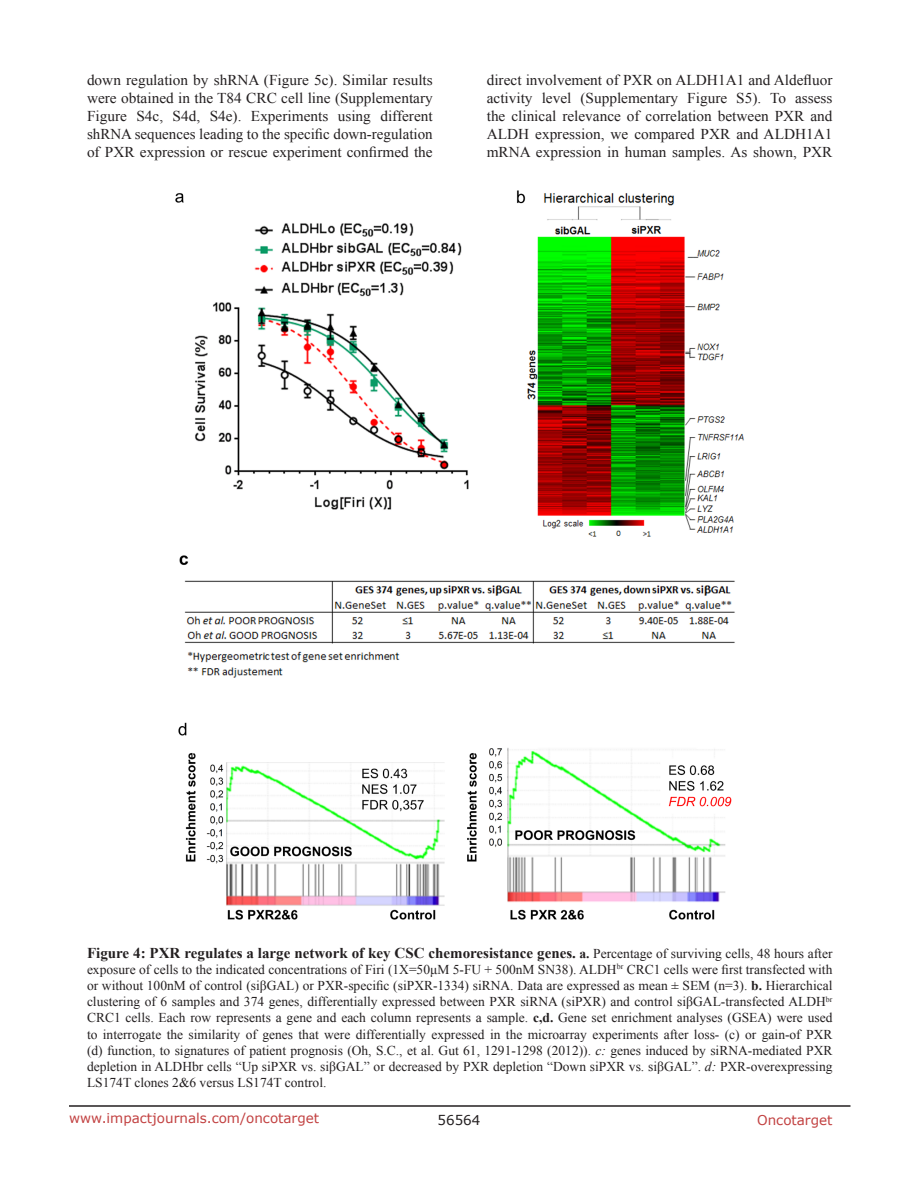
<style>
.page{position:relative;width:918px;height:1188px;background:#fff}
.page>*{position:absolute;margin:0;border:0;box-sizing:border-box;transform-origin:0 0}
.BodyText{font:15px/18px "Times New Roman";color:#231f20;text-align:justify}
.figuretext{font:700 15px "Times New Roman";color:#231f20}
.figuretext-2{font:13.5px/16.2px "Times New Roman";color:#231f20;text-align:justify}
.t1{font:13.5px "Verdana";color:#c24141}
.t2{font:13.5px "Verdana";color:#231f20}
.s1{font-size:13.5px}
.s2{font-weight:400;font-size:13.5px}
.s3{font-weight:700}
.s4{font-style:italic}
</style>
<div class="page">
<hr style="left:69px;top:1105px;width:781px;height:2px;background:#231f20">
<img style="left:175px;top:190px;width:569px;height:730px">
<p class="BodyText" style="left:87px;top:71px;width:347px">down regulation by shRNA (Figure 5c). Similar results were obtained in the T84 CRC cell line (Supplementary Figure S4c, S4d, S4e). Experiments using different shRNA sequences leading to the specific down-regulation of PXR expression or rescue experiment confirmed the</p>
<p class="BodyText" style="left:487px;top:71px;width:347px">direct involvement of PXR on ALDH1A1 and Aldefluor activity level (Supplementary Figure S5). To assess the clinical relevance of correlation between PXR and ALDH expression, we compared PXR and ALDH1A1 mRNA expression in human samples. As shown, PXR</p>
<p class="figuretext" style="left:87px;top:942px;width:747px">Figure 4: PXR regulates a large network of key CSC chemoresistance genes. <span class="s1">a.</span> <span class="s2">Percentage of surviving cells, 48 hours after</span></p>
<p class="figuretext-2" style="left:87px;top:961px;width:747px">exposure of cells to the indicated concentrations of Firi (1X=50μM 5-FU + 500nM SN38). ALDH<sup>br</sup> CRC1 cells were first transfected with or without 100nM of control (siβGAL) or PXR-specific (siPXR-1334) siRNA. Data are expressed as mean ± SEM (n=3). <span class="s3">b.</span> Hierarchical clustering of 6 samples and 374 genes, differentially expressed between PXR siRNA (siPXR) and control siβGAL-transfected ALDH<sup>br </sup>CRC1 cells. Each row represents a gene and each column represents a sample. <span class="s3">c,d.</span> Gene set enrichment analyses (GSEA) were used to interrogate the similarity of genes that were differentially expressed in the microarray experiments after loss- (c) or gain-of PXR (d) function, to signatures of patient prognosis (Oh, S.C., et al. Gut 61, 1291-1298 (2012)). <span class="s4">c:</span> genes induced by siRNA-mediated PXR depletion in ALDHbr cells “Up siPXR vs. siβGAL” or decreased by PXR depletion “Down siPXR vs. siβGAL”. <span class="s4">d:</span> PXR-overexpressing LS174T clones 2&amp;6 versus LS174T control.</p>
<p class="t1" style="left:69px;top:1109px;width:252px">www.impactjournals.com/oncotarget</p>
<p class="t2" style="left:438px;top:1111px;width:44px">56564</p>
<p class="t1" style="left:757px;top:1111px;width:77px">Oncotarget</p>
</div>
